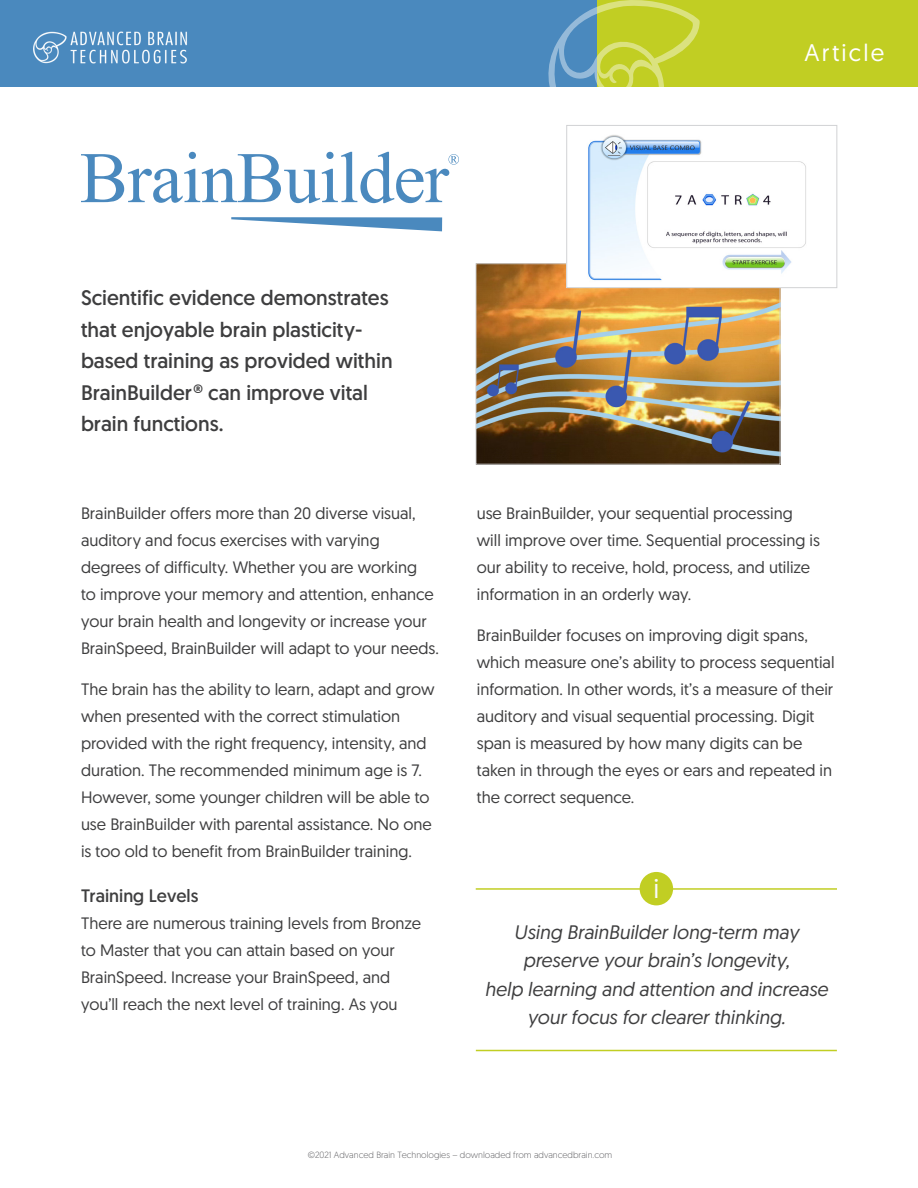
<style>
.page{position:relative;width:918px;height:1188px;background:#fff}
.page>*{position:absolute;margin:0;border:0;box-sizing:border-box;transform-origin:0 0}
.Body_Text{font:27px "Geomanist";color:#fafafa}
.t1{font:24px "Geomanist";letter-spacing:.09em;color:#fff}
.Body_Text-2{font:21px/31.5px "Geomanist";color:#3e3e3f}
.t2{font:italic 19.5px/28.5px "Geomanist";color:#3e3e3f;text-align:center}
.Body_Text-3{font:18px "Geomanist";color:#3e3e3f}
.Body_Text-4{font:16.5px/27px "Geomanist";color:#3e3e3f}
.t3{font:300 9px "Geomanist";color:#636366}
</style>
<div class="page">
<div style="left:0;top:0;width:597px;height:86px;background:#4a89be"></div>
<div style="left:597px;top:0;width:321px;height:86px;background:#c1ce23"></div>
<svg style="left:547px;top:0;width:154px;height:139px"></svg>
<img style="left:34px;top:32px;width:153px;height:31px">
<hr style="left:476px;top:888px;width:361px;height:2px;background:#c1ce23">
<hr style="left:476px;top:1050px;width:361px;height:1px;background:#c1ce23">
<div style="left:640px;top:872px;width:33px;height:33px;background:#c1ce23;border-radius:50%"></div>
<svg style="left:81px;top:152px;width:378px;height:51px"></svg>
<svg style="left:231px;top:217px;width:211px;height:14px"></svg>
<img style="left:478px;top:266px;width:300px;height:196px">
<div style="left:567px;top:125px;width:270px;height:163px;background:#fff"></div>
<img style="left:588px;top:135px;width:218px;height:146px">
<div style="left:567px;top:125px;width:270px;height:163px;border:1px solid #d1d2d4"></div>
<p class="Body_Text-2" style="left:81px;top:282px;width:313px">Scientific evidence demonstrates that enjoyable brain plasticity&shy;based training as provided within<br>BrainBuilder® can improve vital brain functions.</p>
<h2 class="t1" style="left:804px;top:37px;width:81px">Article</h2>
<p class="Body_Text-4" style="left:81px;top:500px;width:359px">BrainBuilder offers more than 20 diverse visual, auditory and focus exercises with varying degrees of difficulty. Whether you are working<br>to improve your memory and attention, enhance your brain health and longevity or increase your BrainSpeed, BrainBuilder will adapt to your needs.</p>
<p class="Body_Text-4" style="left:81px;top:675px;width:355px">The brain has the ability to learn, adapt and grow when presented with the correct stimulation provided with the right frequency, intensity, and duration. The recommended minimum age is 7.<br>However, some younger children will be able to use BrainBuilder with parental assistance. No one is too old to benefit from BrainBuilder training.</p>
<p class="Body_Text-3" style="left:81px;top:884px;width:119px">Training Levels</p>
<p class="Body_Text-4" style="left:81px;top:909px;width:342px">There are numerous training levels from Bronze to Master that you can attain based on your BrainSpeed. Increase your BrainSpeed, and you’ll reach the next level of training. As you</p>
<p class="t2" style="left:485px;top:917px;width:345px">Using BrainBuilder long-term may preserve your brain’s longevity,<br>help learning and attention and increase your focus for clearer thinking.</p>
<p class="Body_Text-4" style="left:477px;top:500px;width:345px">use BrainBuilder, your sequential processing will improve over time. Sequential processing is our ability to receive, hold, process, and utilize information in an orderly way.</p>
<p class="Body_Text-4" style="left:477px;top:621px;width:359px">BrainBuilder focuses on improving digit spans, which measure one’s ability to process sequential information. In other words, it’s a measure of their auditory and visual sequential processing. Digit span is measured by how many digits can be taken in through the eyes or ears and repeated in the correct sequence.</p>
<p class="Body_Text" style="left:653px;top:871px;width:7px">i</p>
<p class="t3" style="left:308px;top:1149px;width:306px">©2021 Advanced Brain Technologies – downloaded from advancedbrain.com</p>
</div>
